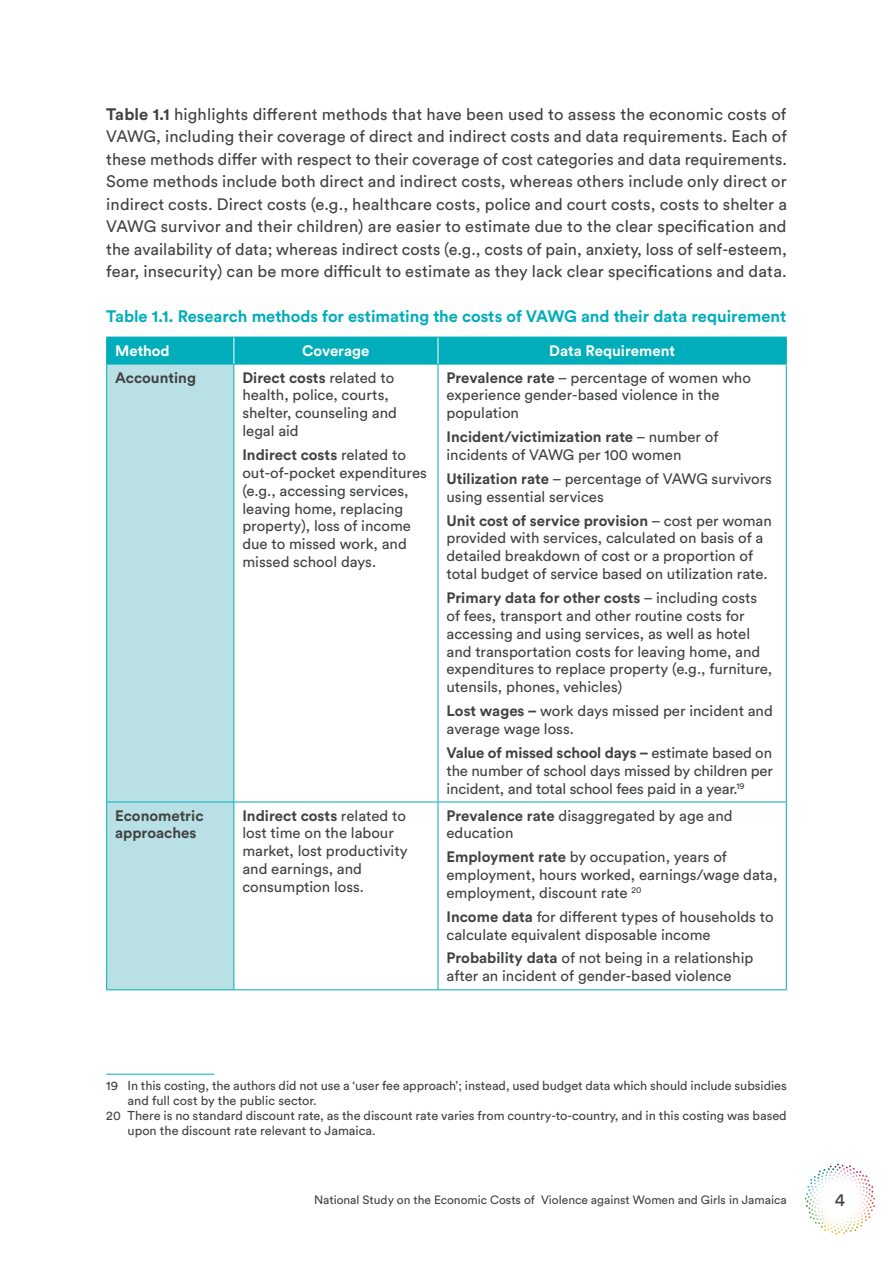
<style>
.page{position:relative;width:893px;height:1263px;background:#fff}
.page>*{position:absolute;margin:0;border:0;box-sizing:border-box;transform-origin:0 0}
.t1{font:18px "Circular Std";color:#414343}
.t2{font:16.5px/22.5px "Circular Std";letter-spacing:.01em;color:#414343;text-align:justify}
.t3{font:700 16.5px "Circular Std";color:#00adba}
.t4{font:15px/17.9px "Circular Std";color:#414343}
.t5{font:700 15px/17.9px "Circular Std";color:#414343}
.t6{font:700 15px "Circular Std";color:#fff}
.t7{font:12.75px "Circular Std";letter-spacing:-.005em;color:#414343}
.t8{font:12px "Circular Std";color:#414343}
.s1{font-weight:700}
</style>
<div class="page">
<svg style="left:805px;top:1163px;width:69px;height:72px"></svg>
<div style="left:107px;top:365px;width:126px;height:624px;background:#b9e0e5"></div>
<hr style="left:106px;top:364px;width:128px;height:1px;background:#00adba">
<hr style="left:106px;top:364px;width:1px;height:438px;background:#00adba">
<hr style="left:234px;top:364px;width:204px;height:1px;background:#00adba">
<hr style="left:233px;top:364px;width:1px;height:438px;background:#00adba">
<hr style="left:438px;top:364px;width:349px;height:1px;background:#00adba">
<hr style="left:438px;top:364px;width:1px;height:438px;background:#00adba">
<hr style="left:786px;top:364px;width:1px;height:438px;background:#00adba">
<hr style="left:106px;top:802px;width:128px;height:1px;background:#00adba">
<hr style="left:106px;top:802px;width:1px;height:187px;background:#00adba">
<hr style="left:234px;top:802px;width:204px;height:1px;background:#00adba">
<hr style="left:233px;top:802px;width:1px;height:187px;background:#00adba">
<hr style="left:438px;top:802px;width:349px;height:1px;background:#00adba">
<hr style="left:438px;top:802px;width:1px;height:187px;background:#00adba">
<hr style="left:786px;top:802px;width:1px;height:187px;background:#00adba">
<hr style="left:106px;top:989px;width:128px;height:1px;background:#00adba">
<hr style="left:234px;top:989px;width:204px;height:1px;background:#00adba">
<hr style="left:438px;top:989px;width:349px;height:1px;background:#00adba">
<div style="left:106px;top:337px;width:681px;height:27px;background:#00adba"></div>
<hr style="left:106px;top:1074px;width:108px;height:1px;background:#00adba">
<p class="t2" style="left:106px;top:102px;width:682px"><span class="s1">Table 1.1</span> highlights different methods that have been used to assess the economic costs of VAWG, including their coverage of direct and indirect costs and data requirements. Each of these methods differ with respect to their coverage of cost categories and data requirements.<br>Some methods include both direct and indirect costs, whereas others include only direct or indirect costs. Direct costs (e.g., healthcare costs, police and court costs, costs to shelter a VAWG survivor and their children) are easier to estimate due to the clear specification and the availability of data; whereas indirect costs (e.g., costs of pain, anxiety, loss of self-esteem, fear, insecurity) can be more difficult to estimate as they lack clear specifications and data.</p>
<p class="t3" style="left:106px;top:306px;width:682px">Table 1.1. Research methods for estimating the costs of VAWG and their data requirement</p>
<p class="t6" style="left:115px;top:341px;width:56px">Method</p>
<p class="t6" style="left:302px;top:341px;width:69px">Coverage</p>
<p class="t6" style="left:549px;top:341px;width:127px">Data Requirement</p>
<p class="t5" style="left:115px;top:368px;width:82px">Accounting</p>
<p class="t4" style="left:242px;top:368px;width:156px"><span class="s1">Direct costs</span> related to health, police, courts, shelter, counseling and legal aid</p>
<p class="t4" style="left:242px;top:446px;width:186px"><span class="s1">Indirect costs</span> related to out-of-pocket expenditures (e.g., accessing services, leaving home, replacing property), loss of income due to missed work, and missed school days.</p>
<p class="t4" style="left:446px;top:368px;width:306px"><span class="s1">Prevalence rate</span> – percentage of women who experience gender-based violence in the population</p>
<p class="t4" style="left:446px;top:428px;width:273px"><span class="s1">Incident/victimization rate</span> – number of incidents of VAWG per 100 women</p>
<p class="t4" style="left:446px;top:469px;width:327px"><span class="s1">Utilization rate</span> – percentage of VAWG survivors using essential services</p>
<p class="t4" style="left:446px;top:511px;width:327px"><span class="s1">Unit cost of service provision</span> – cost per woman provided with services, calculated on basis of a detailed breakdown of cost or a proportion of total budget of service based on utilization rate.</p>
<p class="t4" style="left:446px;top:589px;width:327px"><span class="s1">Primary data for other costs</span> – including costs of fees, transport and other routine costs for accessing and using services, as well as hotel and transportation costs for leaving home, and expenditures to replace property (e.g., furniture, utensils, phones, vehicles)</p>
<p class="t4" style="left:446px;top:702px;width:328px"><span class="s1">Lost wages –</span> work days missed per incident and average wage loss.</p>
<p class="t4" style="left:446px;top:743px;width:328px;text-align:justify"><span class="s1">Value of missed school days –</span> estimate based on the number of school days missed by children per incident, and total school fees paid in a year.<sup>19</sup></p>
<p class="t5" style="left:115px;top:806px;width:90px">Econometric approaches</p>
<p class="t4" style="left:242px;top:806px;width:167px"><span class="s1">Indirect costs</span> related to lost time on the labour market, lost productivity and earnings, and consumption loss.</p>
<p class="t4" style="left:446px;top:806px;width:288px"><span class="s1">Prevalence rate</span> disaggregated by age and education</p>
<p class="t4" style="left:446px;top:848px;width:333px"><span class="s1">Employment rate</span> by occupation, years of employment, hours worked, earnings/wage data, employment, discount rate <sup>20</sup></p>
<p class="t4" style="left:446px;top:907px;width:329px"><span class="s1">Income data</span> for different types of households to calculate equivalent disposable income</p>
<p class="t4" style="left:446px;top:949px;width:308px"><span class="s1">Probability data</span> of not being in a relationship after an incident of gender-based violence</p>
<p class="t7" style="left:106px;top:1077px;width:682px">19 In this costing, the authors did not use a ‘user fee approach’; instead, used budget data which should include subsidies</p>
<p class="t7" style="left:128px;top:1092px;width:191px">and full cost by the public sector.</p>
<p class="t7" style="left:106px;top:1108px;width:682px">20 There is no standard discount rate, as the discount rate varies from country-to-country, and in this costing was based</p>
<p class="t7" style="left:128px;top:1123px;width:250px">upon the discount rate relevant to Jamaica.</p>
<p class="t8" style="left:314px;top:1192px;width:474px">National Study on the Economic Costs of Violence against Women and Girls in Jamaica</p>
<p class="t1" style="left:835px;top:1189px;width:12px">4</p>
</div>
